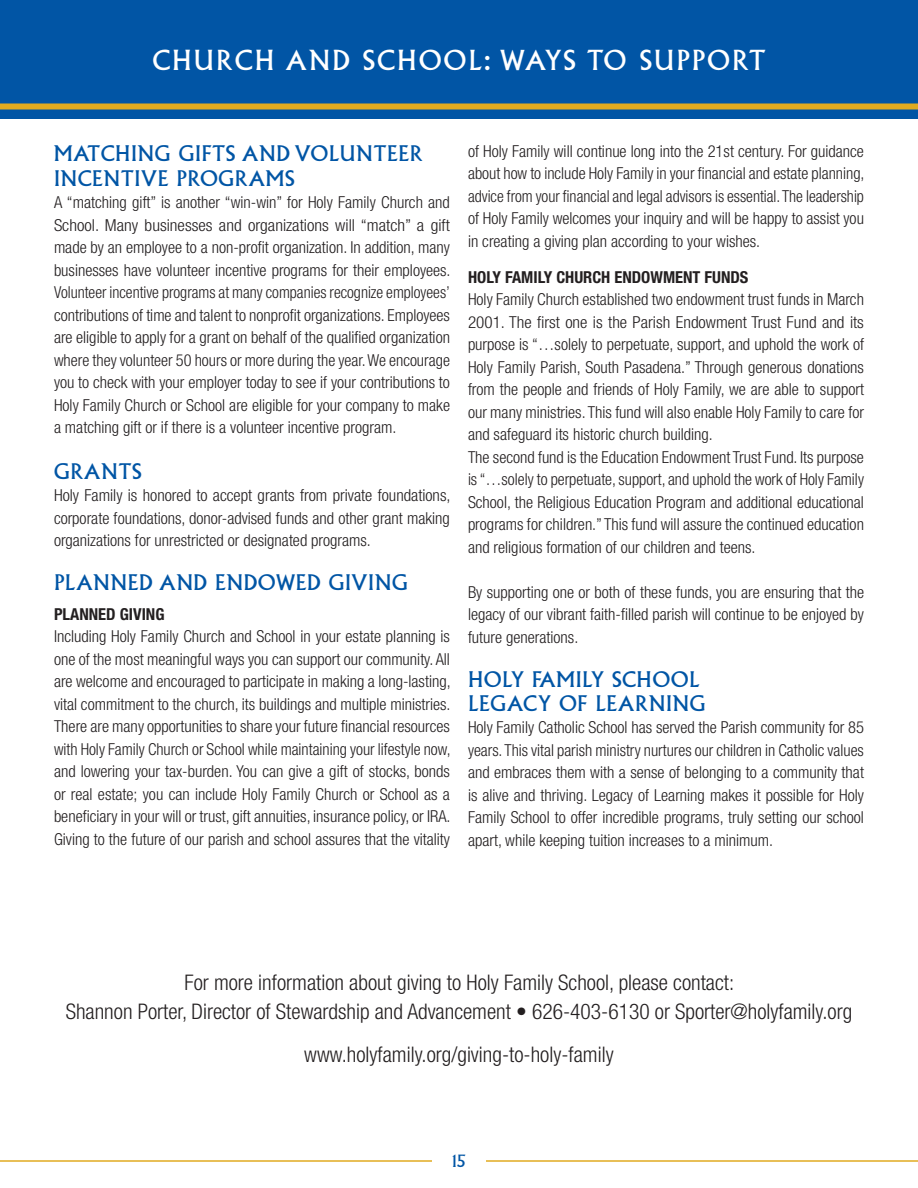
<style>
.page{position:relative;width:918px;height:1188px;background:#fff}
.page>*{position:absolute;margin:0;border:0;box-sizing:border-box;transform-origin:0 0}
.HF_Headline{font:27px "Albertus";letter-spacing:.08em;color:#fff}
.t1{font:300 condensed 21.45px "Helvetica Neue LT Pro";color:#231f20}
.HF_Headline-2{font:21px/25.2px "Albertus";letter-spacing:.03em;color:#0155a5}
.t2{font:300 condensed 16.5px/22.5px "Helvetica Neue LT Pro";color:#231f20;text-align:justify}
.t3{font:700 condensed 16.5px "Helvetica Neue LT Pro";color:#231f20}
.HF_Headline-3{font:16.5px "Albertus";color:#0155a5}
</style>
<div class="page">
<div style="left:0;top:0;width:918px;height:119px;background:#0155a5"></div>
<div style="left:0;top:103px;width:918px;height:6px;background:#e1ab21"></div>
<hr style="left:0;top:1160px;width:432px;height:2px;background:#e1ab21">
<hr style="left:486px;top:1160px;width:432px;height:2px;background:#e1ab21">
<p class="HF_Headline" style="left:152px;top:44px;width:615px">CHURCH AND SCHOOL: WAYS TO SUPPORT</p>
<p class="HF_Headline-2" style="left:54px;top:141px;width:370px">MATCHING GIFTS AND VOLUNTEER<br>INCENTIVE PROGRAMS</p>
<p class="t2" style="left:54px;top:191px;width:398px">A “matching gift” is another “win-win” for Holy Family Church and School. Many businesses and organizations will “match” a gift made by an employee to a non-profit organization. In addition, many businesses have volunteer incentive programs for their employees.<br>Volunteer incentive programs at many companies recognize employees’ contributions of time and talent to nonprofit organizations. Employees are eligible to apply for a grant on behalf of the qualified organization where they volunteer 50 hours or more during the year. We encourage you to check with your employer today to see if your contributions to Holy Family Church or School are eligible for your company to make a matching gift or if there is a volunteer incentive program.</p>
<p class="HF_Headline-2" style="left:54px;top:459px;width:89px">GRANTS</p>
<p class="t2" style="left:54px;top:484px;width:398px">Holy Family is honored to accept grants from private foundations, corporate foundations, donor-advised funds and other grant making organizations for unrestricted or designated programs.</p>
<p class="HF_Headline-2" style="left:54px;top:571px;width:355px">PLANNED AND ENDOWED GIVING</p>
<p class="t3" style="left:54px;top:604px;width:112px">PLANNED GIVING</p>
<p class="t2" style="left:54px;top:625px;width:398px">Including Holy Family Church and School in your estate planning is one of the most meaningful ways you can support our community. All are welcome and encouraged to participate in making a long-lasting, vital commitment to the church, its buildings and multiple ministries.<br>There are many opportunities to share your future financial resources with Holy Family Church or School while maintaining your lifestyle now, and lowering your tax-burden. You can give a gift of stocks, bonds or real estate; you can include Holy Family Church or School as a beneficiary in your will or trust, gift annuities, insurance policy, or IRA.</p>
<p class="t2" style="left:54px;top:827px;width:398px">Giving to the future of our parish and school assures that the vitality</p>
<p class="t2" style="left:468px;top:139px;width:398px">of Holy Family will continue long into the 21st century. For guidance about how to include Holy Family in your financial and estate planning, advice from your financial and legal advisors is essential. The leadership of Holy Family welcomes your inquiry and will be happy to assist you in creating a giving plan according to your wishes.</p>
<p class="t3" style="left:468px;top:267px;width:282px">HOLY FAMILY CHURCH ENDOWMENT FUNDS</p>
<p class="t2" style="left:468px;top:288px;width:398px">Holy Family Church established two endowment trust funds in March 2001. The first one is the Parish Endowment Trust Fund and its purpose is “…solely to perpetuate, support, and uphold the work of Holy Family Parish, South Pasadena.” Through generous donations from the people and friends of Holy Family, we are able to support our many ministries. This fund will also enable Holy Family to care for and safeguard its historic church building.</p>
<p class="t2" style="left:468px;top:445px;width:398px">The second fund is the Education Endowment Trust Fund. Its purpose is “…solely to perpetuate, support, and uphold the work of Holy Family School, the Religious Education Program and additional educational programs for children.” This fund will assure the continued education and religious formation of our children and teens.</p>
<p class="t2" style="left:468px;top:580px;width:398px">By supporting one or both of these funds, you are ensuring that the legacy of our vibrant faith-filled parish will continue to be enjoyed by future generations.</p>
<p class="HF_Headline-2" style="left:468px;top:667px;width:239px;line-height:24px">HOLY FAMILY SCHOOL<br>LEGACY OF LEARNING</p>
<p class="t2" style="left:468px;top:716px;width:398px">Holy Family Catholic School has served the Parish community for 85 years. This vital parish ministry nurtures our children in Catholic values and embraces them with a sense of belonging to a community that is alive and thriving. Legacy of Learning makes it possible for Holy Family School to offer incredible programs, truly setting our school apart, while keeping tuition increases to a minimum.</p>
<p class="t1" style="left:185px;top:970px;width:551px">For more information about giving to Holy Family School, please contact:</p>
<p class="t1" style="left:66px;top:999px;width:788px">Shannon Porter, Director of Stewardship and Advancement • 626-403-6130 or Sporter@holyfamily.org</p>
<p class="t1" style="left:304px;top:1042px;width:311px">www.holyfamily.org/giving-to-holy-family</p>
<p class="HF_Headline-3" style="left:452px;top:1152px;width:15px">15</p>
</div>
